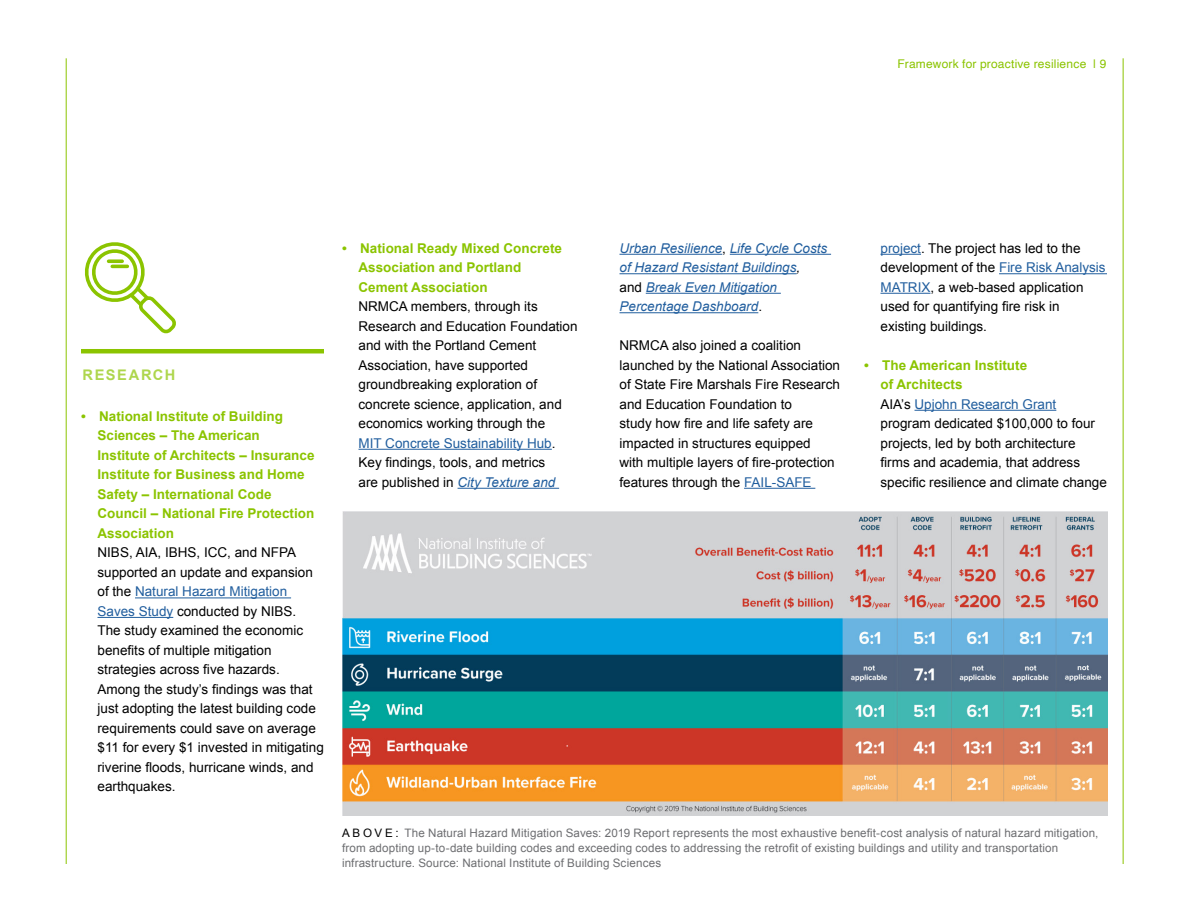
<style>
.page{position:relative;width:1188px;height:918px;background:#fff}
.page>*{position:absolute;margin:0;border:0;box-sizing:border-box;transform-origin:0 0}
.t1{font:700 14.7px "Arial";letter-spacing:.105em;color:#aed64d}
.t2{font:13.5px/19.5px "Arial";color:#000}
.t3{font:700 13.5px/19.5px "Arial";color:#8bc400}
.t4{font:italic 13.5px/19.5px "Arial";color:#215e9e}
.t5{font:12px "Helvetica";letter-spacing:.015em;color:#8bc400}
.t6{font:11.7px/15px "Arial";letter-spacing:.01em;color:#6d6e71}
.s1{color:#215e9e}
.s2{font-style:italic;color:#215e9e}
.s3{font-style:normal;color:#000}
.s4{color:#000}
.s5{font-weight:700;color:#8bc400}
</style>
<div class="page">
<hr style="left:1123px;top:58px;width:1px;height:806px;background:#8bc400">
<hr style="left:66px;top:58px;width:1px;height:806px;background:#8bc400">
<hr style="left:881px;top:254px;width:40px;height:1px;background:#215e9e">
<hr style="left:999px;top:273px;width:108px;height:1px;background:#215e9e">
<hr style="left:881px;top:293px;width:50px;height:1px;background:#215e9e">
<hr style="left:915px;top:410px;width:141px;height:1px;background:#215e9e">
<hr style="left:135px;top:597px;width:156px;height:1px;background:#215e9e">
<hr style="left:98px;top:617px;width:75px;height:1px;background:#215e9e">
<hr style="left:81px;top:349px;width:243px;height:4px;background:#8bc400">
<hr style="left:359px;top:449px;width:193px;height:1px;background:#215e9e">
<hr style="left:458px;top:488px;width:101px;height:1px;background:#215e9e">
<hr style="left:620px;top:254px;width:102px;height:1px;background:#215e9e">
<hr style="left:730px;top:254px;width:101px;height:1px;background:#215e9e">
<hr style="left:620px;top:273px;width:177px;height:1px;background:#215e9e">
<hr style="left:646px;top:293px;width:135px;height:1px;background:#215e9e">
<hr style="left:620px;top:312px;width:138px;height:1px;background:#215e9e">
<hr style="left:744px;top:488px;width:71px;height:1px;background:#215e9e">
<svg style="left:85px;top:242px;width:91px;height:92px"></svg>
<svg style="left:109px;top:259px;width:13px;height:4px"></svg>
<hr style="left:112px;top:265px;width:15px;height:3px;background:#8bc400">
<img style="left:342px;top:511px;width:765px;height:304px">
<p class="t5" style="left:898px;top:54px;width:210px">Framework for proactive resilience | 9</p>
<p class="t1" style="left:82px;top:366px;width:95px">RESEARCH</p>
<p class="t3" style="left:97px;top:407px;width:219px;text-indent:-16px">• National Institute of Building<br>Sciences – The American<br>Institute of Architects – Insurance<br>Institute for Business and Home<br>Safety – International Code<br>Council – National Fire Protection<br>Association</p>
<p class="t2" style="left:97px;top:543px;width:228px">NIBS, AIA, IBHS, ICC, and NFPA supported an update and expansion of the <span class="s1">Natural Hazard Mitigation<br>Saves Study</span> conducted by NIBS.<br>The study examined the economic benefits of multiple mitigation strategies across five hazards.<br>Among the study’s findings was that just adopting the latest building code requirements could save on average $11 for every $1 invested in mitigating riverine floods, hurricane winds, and earthquakes.</p>
<p class="t3" style="left:358px;top:239px;width:205px;text-indent:-16px">• National Ready Mixed Concrete<br>Association and Portland<br>Cement Association</p>
<p class="t2" style="left:358px;top:297px;width:221px">NRMCA members, through its<br>Research and Education Foundation and with the Portland Cement<br>Association, have supported groundbreaking exploration of concrete science, application, and economics working through the<br><span class="s1">MIT Concrete Sustainability Hub</span>.<br>Key findings, tools, and metrics<br>are published in <span class="s2">City Texture and</span></p>
<p class="t4" style="left:620px;top:239px;width:209px">Urban Resilience<span class="s3">,</span> Life Cycle Costs of Hazard Resistant Buildings<span class="s4">,<br></span><span class="s3">and</span> Break Even Mitigation<br>Percentage Dashboard<span class="s3">.</span></p>
<p class="t2" style="left:620px;top:336px;width:222px">NRMCA also joined a coalition launched by the National Association of State Fire Marshals Fire Research and Education Foundation to<br>study how fire and life safety are impacted in structures equipped<br>with multiple layers of fire-protection features through the <span class="s1">FAIL-SAFE</span></p>
<p class="t2" style="left:881px;top:238px;width:227px"><span class="s1">project</span>. The project has led to the development of the <span class="s1">Fire Risk Analysis<br>MATRIX</span>, a web-based application used for quantifying fire risk in existing buildings.</p>
<p class="t2" style="left:881px;top:355px;width:228px;text-indent:-17px"><span class="s5">• The American Institute<br>of Architects<br></span>AIA’s <span class="s1">Upjohn Research Grant </span>program dedicated $100,000 to four projects, led by both architecture firms and academia, that address specific resilience and climate change</p>
<p class="t6" style="left:342px;top:826px;width:758px"><span class="s4">A B O V E :</span> The Natural Hazard Mitigation Saves: 2019 Report represents the most exhaustive benefit-cost analysis of natural hazard mitigation, from adopting up-to-date building codes and exceeding codes to addressing the retrofit of existing buildings and utility and transportation infrastructure. Source: National Institute of Building Sciences</p>
</div>
